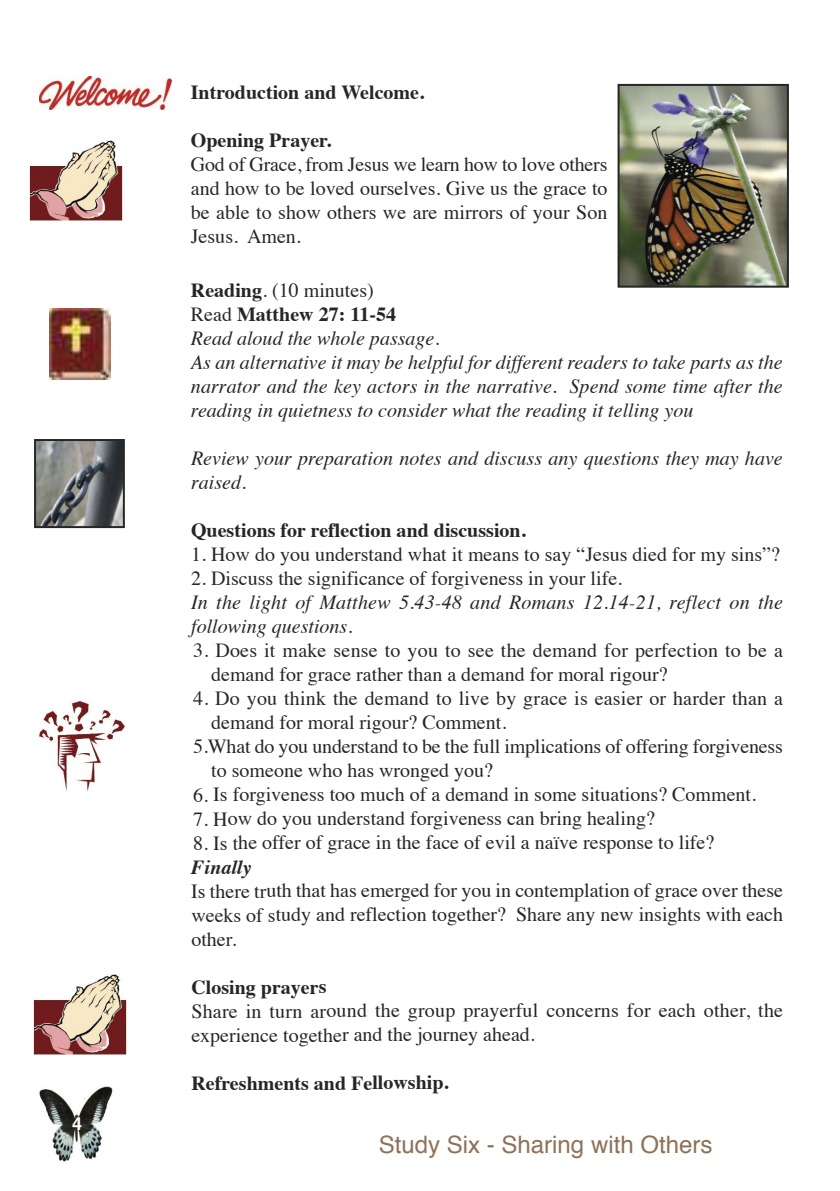
<style>
.page{position:relative;width:840px;height:1191px;background:#fff}
.page>*{position:absolute;margin:0;border:0;box-sizing:border-box;transform-origin:0 0}
.t1{font:24px "Helvetica";color:#8f7159}
.t2{font:20px/24px "Times";color:#272627;text-align:justify}
.t3{font:italic 20px/24px "Times";color:#272627}
.t4{font:700 20px "Times";color:#272627}
.t5{font:italic 700 20px "Times";color:#272627}
.t6{font:700 18px "Helvetica";color:#fff}
.s1{font-weight:700;font-style:normal}
.s2{font-style:normal}
</style>
<div class="page">
<img style="left:37px;top:442px;width:85px;height:83px">
<div style="left:34px;top:439px;width:91px;height:89px;border:2px solid #272627"></div>
<img style="left:50px;top:309px;width:60px;height:71px">
<img style="left:40px;top:77px;width:131px;height:32px">
<img style="left:30px;top:140px;width:92px;height:80px">
<img style="left:39px;top:1086px;width:74px;height:76px">
<img style="left:620px;top:87px;width:165px;height:198px">
<div style="left:617px;top:84px;width:171px;height:204px;border:2px solid #272627"></div>
<img style="left:38px;top:700px;width:88px;height:91px">
<img style="left:34px;top:974px;width:92px;height:80px">
<p class="t6" style="left:72px;top:1116px;width:12px">4</p>
<p class="t4" style="left:191px;top:84px;width:235px">Introduction and Welcome.</p>
<p class="t4" style="left:191px;top:132px;width:142px">Opening Prayer.</p>
<p class="t2" style="left:191px;top:154px;width:418px">God of Grace, from Jesus we learn how to love others and how to be loved ourselves. Give us the grace to be able to show others we are mirrors of your Son Jesus. Amen.</p>
<p class="t3" style="left:191px;top:280px;width:593px"><span class="s1">Reading</span><span class="s2">. (10 minutes)<br>Read</span> <span class="s1">Matthew 27: 11-54<br></span>Read aloud the whole passage.<br>As an alternative it may be helpful for different readers to take parts as the narrator and the key actors in the narrative. Spend some time after the reading in quietness to consider what the reading it telling you</p>
<p class="t3" style="left:191px;top:448px;width:593px">Review your preparation notes and discuss any questions they may have raised.</p>
<p class="t4" style="left:191px;top:522px;width:336px">Questions for reflection and discussion.</p>
<p class="t2" style="left:191px;top:544px;width:590px">1. How do you understand what it means to say “Jesus died for my sins”?</p>
<p class="t2" style="left:191px;top:568px;width:432px">2. Discuss the significance of forgiveness in your life.</p>
<p class="t3" style="left:191px;top:592px;width:593px">In the light of Matthew 5.43-48 and Romans 12.14-21, reflect on the following questions.</p>
<p class="t2" style="left:211px;top:640px;width:573px;text-indent:-18px">3. Does it make sense to you to see the demand for perfection to be a demand for grace rather than a demand for moral rigour?</p>
<p class="t2" style="left:193px;top:688px;width:591px">4. Do you think the demand to live by grace is easier or harder than a</p>
<p class="t2" style="left:211px;top:712px;width:296px">demand for moral rigour? Comment.</p>
<p class="t2" style="left:193px;top:736px;width:591px">5.What do you understand to be the full implications of offering forgiveness</p>
<p class="t2" style="left:211px;top:760px;width:283px">to someone who has wronged you?</p>
<p class="t2" style="left:193px;top:784px;width:564px">6. Is forgiveness too much of a demand in some situations? Comment.</p>
<p class="t2" style="left:193px;top:808px;width:463px">7. How do you understand forgiveness can bring healing?</p>
<p class="t2" style="left:193px;top:832px;width:522px">8. Is the offer of grace in the face of evil a naïve response to life?</p>
<p class="t5" style="left:191px;top:858px;width:62px">Finally</p>
<p class="t2" style="left:191px;top:880px;width:593px">Is there truth that has emerged for you in contemplation of grace over these weeks of study and reflection together? Share any new insights with each other.</p>
<p class="t4" style="left:191px;top:978px;width:137px">Closing prayers</p>
<p class="t2" style="left:191px;top:1000px;width:593px">Share in turn around the group prayerful concerns for each other, the experience together and the journey ahead.</p>
<p class="t4" style="left:191px;top:1074px;width:258px">Refreshments and Fellowship.</p>
<p class="t1" style="left:378px;top:1135px;width:335px">Study Six - Sharing with Others</p>
</div>
